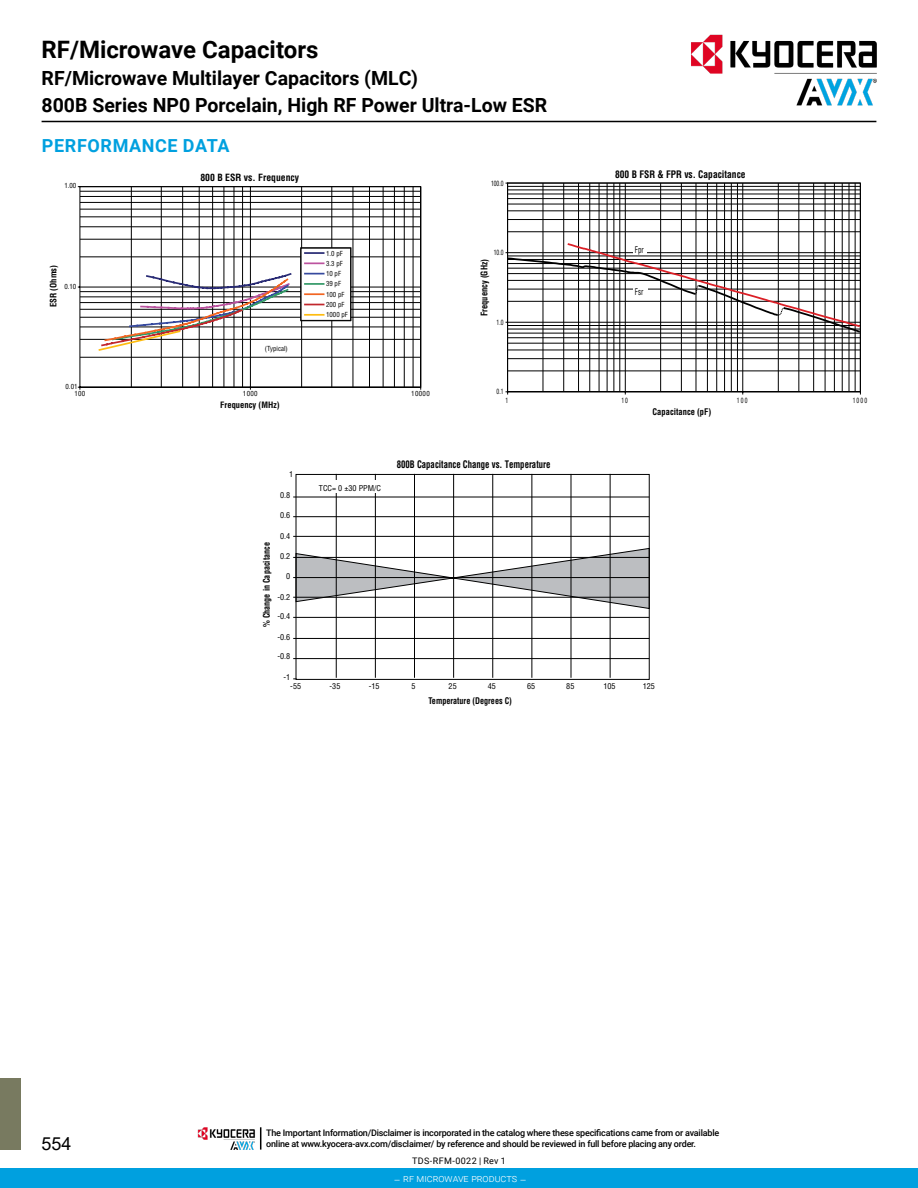
<style>
.page{position:relative;width:918px;height:1188px;background:#fff}
.page>*{position:absolute;margin:0;border:0;box-sizing:border-box;transform-origin:0 0}
.t1{font:700 24px "Roboto";color:#000}
.t2{font:700 19.5px "Roboto";color:#000}
.t3{font:700 18px "Roboto";letter-spacing:.035em;color:#00a0df}
.t4{font:18px "Arial";color:#000}
.t5{font:300 10.5px "Roboto";color:#fff}
.t6{font:700 condensed 10.2px "Helvetica";color:#010101;scale:.86 1}
.t7{font:700 condensed 10.05px "Helvetica LT Std";color:#010101;scale:.94 1}
.t8{font:700 condensed 9.75px "Helvetica";color:#000}
.t9{font:500 9px/10.8px "Roboto";letter-spacing:-.025em;color:#000}
.t10{font:700 condensed 9px "Helvetica";color:#010101;scale:.91 1}
.t11{font:9px "Roboto";letter-spacing:.035em;color:#000}
.t12{font:700 condensed 8.85px "Helvetica LT Std";color:#000;scale:.95 1}
.t13{font:condensed 8.85px "Helvetica";color:#000;scale:.78 1}
.t14{font:700 condensed 8.55px "Helvetica";color:#000}
.t15{font:condensed 7.8px "Helvetica";color:#000;scale:1.04 1}
.t16{font:condensed 7.2px "Helvetica";letter-spacing:.2em;color:#000;scale:.78 1}
.t17{font:condensed 6.9px "Helvetica";letter-spacing:.05em;color:#000}
.t18{font:condensed 6.75px/10.4px "Helvetica";color:#000}
</style>
<div class="page">
<hr style="left:42px;top:121px;width:834px;height:1px;background:#000">
<div style="left:0;top:1078px;width:21px;height:72px;background:#787a60"></div>
<svg style="left:505px;top:183px;width:356px;height:212px"></svg>
<svg style="left:506px;top:242px;width:355px;height:92px"></svg>
<div style="left:633px;top:242px;width:14px;height:12px;background:#fff"></div>
<div style="left:633px;top:284px;width:15px;height:13px;background:#fff"></div>
<svg style="left:77px;top:186px;width:344px;height:204px"></svg>
<div style="left:263px;top:342px;width:28px;height:13px;background:#fff"></div>
<div style="left:301px;top:248px;width:50px;height:73px;background:#fff"></div>
<div style="left:301px;top:248px;width:50px;height:73px;border:1px solid #000"></div>
<hr style="left:304px;top:252px;width:20px;height:2px;background:#282a74">
<hr style="left:304px;top:262px;width:20px;height:2px;background:#bc539f">
<svg style="left:304px;top:273px;width:20px;height:1px"></svg>
<hr style="left:304px;top:283px;width:20px;height:2px;background:#339967">
<hr style="left:304px;top:293px;width:20px;height:2px;background:#f26522">
<svg style="left:304px;top:304px;width:20px;height:1px"></svg>
<hr style="left:304px;top:314px;width:20px;height:2px;background:#febc11">
<svg style="left:97px;top:272px;width:196px;height:80px"></svg>
<svg style="left:295px;top:548px;width:355px;height:61px"></svg>
<div style="left:296px;top:474px;width:353px;height:206px;border:1px solid #000"></div>
<hr style="left:293px;top:497px;width:356px;height:1px;background:#000">
<hr style="left:293px;top:516px;width:356px;height:1px;background:#000">
<hr style="left:293px;top:536px;width:356px;height:1px;background:#000">
<hr style="left:293px;top:557px;width:356px;height:1px;background:#000">
<hr style="left:293px;top:577px;width:356px;height:1px;background:#000">
<hr style="left:293px;top:597px;width:356px;height:1px;background:#000">
<hr style="left:293px;top:617px;width:356px;height:1px;background:#000">
<hr style="left:293px;top:638px;width:356px;height:1px;background:#000">
<hr style="left:293px;top:658px;width:356px;height:1px;background:#000">
<hr style="left:336px;top:474px;width:1px;height:204px;background:#000">
<hr style="left:375px;top:474px;width:1px;height:204px;background:#000">
<hr style="left:414px;top:474px;width:1px;height:204px;background:#000">
<hr style="left:453px;top:474px;width:1px;height:204px;background:#000">
<hr style="left:492px;top:474px;width:1px;height:204px;background:#000">
<hr style="left:532px;top:474px;width:1px;height:204px;background:#000">
<hr style="left:571px;top:474px;width:1px;height:204px;background:#000">
<hr style="left:610px;top:474px;width:1px;height:204px;background:#000">
<div style="left:301px;top:480px;width:98px;height:13px;background:#fff"></div>
<img style="left:669px;top:34px;width:208px;height:87px">
<div style="left:0;top:1169px;width:918px;height:19px;background:#00a0df"></div>
<img style="left:198px;top:1127px;width:57px;height:23px">
<svg style="left:260px;top:1127px;width:1px;height:23px"></svg>
<h1 class="t1" style="left:42px;top:33px;width:278px">RF/Microwave Capacitors</h1>
<h2 class="t2" style="left:42px;top:92px;width:507px">800B Series NP0 Porcelain, High RF Power Ultra-Low ESR</h2>
<h2 class="t2" style="left:42px;top:65px;width:378px">RF/Microwave Multilayer Capacitors (MLC)</h2>
<h3 class="t3" style="left:42px;top:133px;width:189px">PERFORMANCE DATA</h3>
<p class="t17" style="left:64px;top:181px;width:14px">1.00</p>
<p class="t14" style="left:48px;top:307px;width:44px;rotate:-90deg">ESR (Ohms)</p>
<p class="t17" style="left:64px;top:282px;width:14px">0.10</p>
<p class="t17" style="left:66px;top:382px;width:14px">0.01</p>
<p class="t8" style="left:200px;top:171px;width:100px">800 B ESR vs. Frequency</p>
<p class="t18" style="left:265px;top:344px;width:25px">(Typical)</p>
<p class="t18" style="left:326px;top:248px;width:23px">1.0 pF<br>3.3 pF<br>10 pF<br>39 pF<br>100 pF<br>200 pF<br>1000 pF</p>
<p class="t17" style="left:74px;top:390px;width:12px">100</p>
<p class="t17" style="left:243px;top:390px;width:16px">1000</p>
<p class="t17" style="left:411px;top:390px;width:20px">10000</p>
<p class="t14" style="left:220px;top:399px;width:61px">Frequency (MHz)</p>
<p class="t16" style="left:491px;top:179px;width:18px">100.0</p>
<p class="t16" style="left:494px;top:248px;width:14px">10.0</p>
<p class="t12" style="left:479px;top:316px;width:62px;rotate:-90deg">Frequency (GHz)</p>
<p class="t16" style="left:497px;top:318px;width:10px">1.0</p>
<p class="t16" style="left:497px;top:387px;width:10px">0.1</p>
<p class="t7" style="left:615px;top:168px;width:140px">800 B FSR &amp; FPR vs. Capacitance</p>
<p class="t13" style="left:635px;top:244px;width:13px">Fpr</p>
<p class="t13" style="left:635px;top:286px;width:12px">Fsr</p>
<p class="t16" style="left:506px;top:396px;width:5px">1</p>
<p class="t16" style="left:621px;top:396px;width:10px">10</p>
<p class="t16" style="left:737px;top:396px;width:15px">100</p>
<p class="t16" style="left:853px;top:396px;width:20px">1000</p>
<p class="t12" style="left:653px;top:406px;width:63px">Capacitance (pF)</p>
<p class="t15" style="left:289px;top:469px;width:5px">1</p>
<p class="t15" style="left:280px;top:490px;width:11px">0.8</p>
<p class="t15" style="left:280px;top:511px;width:11px">0.6</p>
<p class="t15" style="left:280px;top:531px;width:11px">0.4</p>
<p class="t10" style="left:261px;top:627px;width:95px;rotate:-90deg">% Change in Capacitance</p>
<p class="t15" style="left:280px;top:551px;width:11px">0.2</p>
<p class="t15" style="left:286px;top:572px;width:5px">0</p>
<p class="t15" style="left:277px;top:592px;width:14px">-0.2</p>
<p class="t15" style="left:277px;top:612px;width:14px">-0.4</p>
<p class="t15" style="left:277px;top:632px;width:14px">-0.6</p>
<p class="t15" style="left:277px;top:652px;width:14px">-0.8</p>
<p class="t15" style="left:284px;top:672px;width:8px">-1</p>
<p class="t15" style="left:319px;top:483px;width:61px">TCC= 0 ±30 PPM/C</p>
<p class="t6" style="left:397px;top:458px;width:180px">800B Capacitance Change vs. Temperature</p>
<p class="t15" style="left:290px;top:682px;width:12px">-55</p>
<p class="t15" style="left:330px;top:682px;width:12px">-35</p>
<p class="t15" style="left:369px;top:682px;width:12px">-15</p>
<p class="t15" style="left:411px;top:682px;width:5px">5</p>
<p class="t15" style="left:449px;top:682px;width:9px">25</p>
<p class="t15" style="left:488px;top:682px;width:9px">45</p>
<p class="t15" style="left:527px;top:682px;width:9px">65</p>
<p class="t15" style="left:566px;top:682px;width:9px">85</p>
<p class="t15" style="left:603px;top:682px;width:13px">105</p>
<p class="t15" style="left:643px;top:682px;width:13px">125</p>
<h3 class="t4" style="left:42px;top:1131px;width:32px">554</h3>
<p class="t10" style="left:429px;top:695px;width:93px">Temperature (Degrees C)</p>
<p class="t9" style="left:266px;top:1127px;width:455px">The Important Information/Disclaimer is incorporated in the catalog where these specifications came from or available online at www.kyocera-avx.com/disclaimer/ by reference and should be reviewed in full before placing any order.</p>
<p class="t11" style="left:412px;top:1155px;width:95px">TDS-RFM-0022 | Rev 1</p>
<p class="t5" style="left:394px;top:1171px;width:134px">– rf microwave products –</p>
</div>
